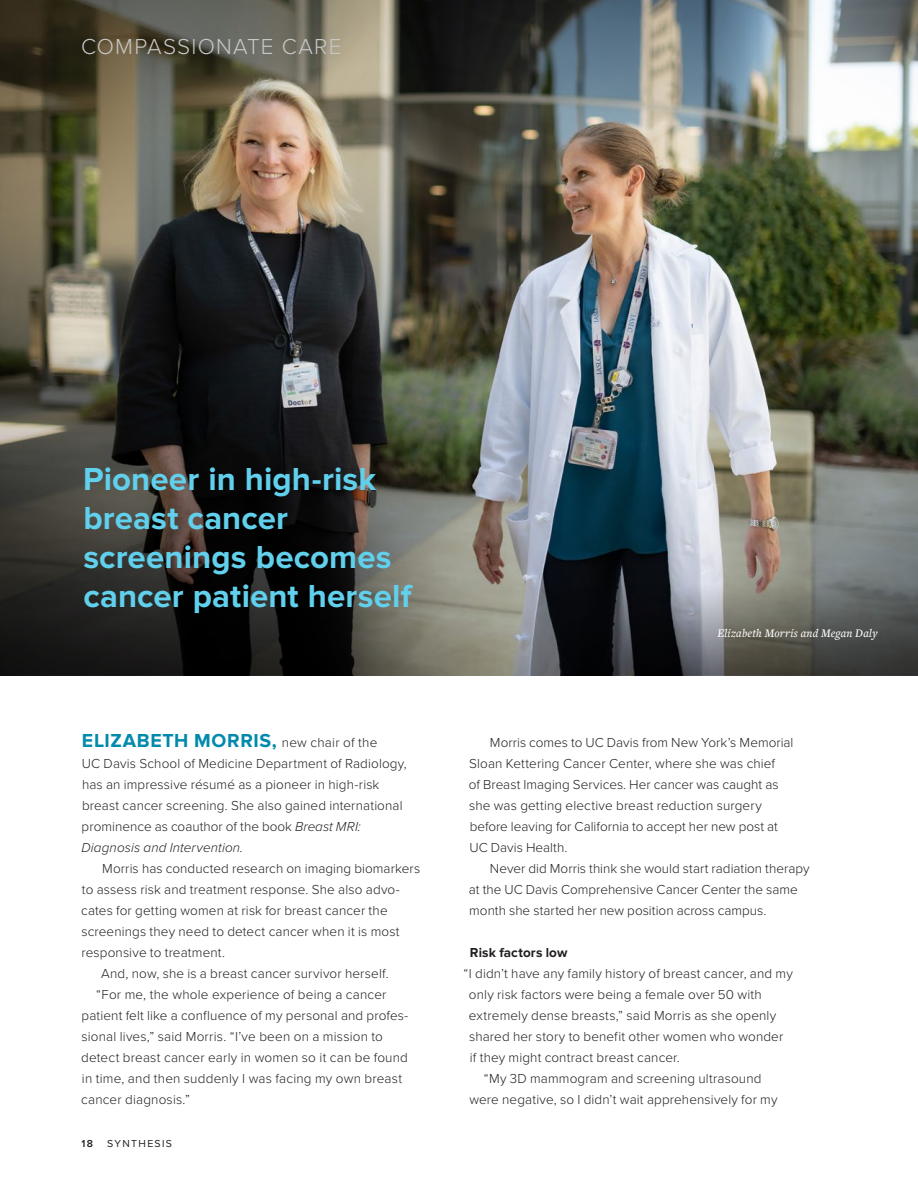
<style>
.page{position:relative;width:918px;height:1188px;background:#fff}
.page>*{position:absolute;margin:0;border:0;box-sizing:border-box;transform-origin:0 0}
.Head_24_copy{font:700 33px/39px "Proxima Nova";letter-spacing:.005em;color:#61d0ec}
.Section_Header{font:300 22.5px "Proxima Nova";letter-spacing:.055em;color:#c7c7c6}
.Body_Text_9_ProxNova{font:700 19.5px "Proxima Nova";letter-spacing:.035em;color:#008aac}
.Body_Text_9_ProxNova-2{font:300 13.5px/21px "Proxima Nova";letter-spacing:.01em;color:#231f20}
.subhead-articles{font:700 13.5px "Proxima Nova";letter-spacing:.01em;color:#231f20}
.Caption_Photo_names{font:italic 500 12px "Freight Text Pro";letter-spacing:.02em;color:#fff}
.t1{font:10.5px "Proxima Nova";letter-spacing:.125em;color:#231f20}
.t2{font:600 10.5px "Proxima Nova";color:#231f20}
.s1{font-weight:300;font-size:13.5px;color:#231f20}
.s2{font-style:italic}
</style>
<div class="page">
<img style="left:0;top:0;width:918px;height:584px">
<svg style="left:0;top:349px;width:534px;height:326px;background:#3f3f3a"></svg>
<svg style="left:527px;top:584px;width:391px;height:91px;background:#4a4c4c"></svg>
<p class="Section_Header" style="left:81px;top:30px;width:262px">COMPASSIONATE CARE</p>
<p class="Head_24_copy" style="left:83px;top:460px;width:330px">Pioneer in high-risk breast cancer screenings becomes cancer patient herself</p>
<p class="Body_Text_9_ProxNova" style="left:82px;top:729px;width:297px">ELIZABETH MORRIS, <span class="s1">new chair of the</span></p>
<p class="Body_Text_9_ProxNova-2" style="left:81px;top:752px;width:327px">UC Davis School of Medicine Department of Radiology, has an impressive résumé as a pioneer in high-risk breast cancer screening. She also gained international prominence as coauthor of the book <span class="s2">Breast MRI:<br>Diagnosis and Intervention.</span></p>
<p class="Body_Text_9_ProxNova-2" style="left:81px;top:857px;width:341px;text-indent:21px">Morris has conducted research on imaging biomarkers to assess risk and treatment response. She also advo&shy;cates for getting women at risk for breast cancer the screenings they need to detect cancer when it is most responsive to treatment.</p>
<p class="Body_Text_9_ProxNova-2" style="left:101px;top:962px;width:289px">And, now, she is a breast cancer survivor herself.</p>
<p class="Body_Text_9_ProxNova-2" style="left:81px;top:983px;width:329px;text-indent:15px">“For me, the whole experience of being a cancer patient felt like a confluence of my personal and profes&shy;sional lives,” said Morris. “I’ve been on a mission to detect breast cancer early in women so it can be found in time, and then suddenly I was facing my own breast cancer diagnosis.”</p>
<p class="t2" style="left:81px;top:1137px;width:13px">18</p>
<p class="t1" style="left:107px;top:1135px;width:66px">SYNTHESIS</p>
<p class="Caption_Photo_names" style="left:717px;top:626px;width:162px">Elizabeth Morris and Megan Daly</p>
<p class="Body_Text_9_ProxNova-2" style="left:469px;top:731px;width:326px;text-indent:21px">Morris comes to UC Davis from New York’s Memorial Sloan Kettering Cancer Center, where she was chief<br>of Breast Imaging Services. Her cancer was caught as she was getting elective breast reduction surgery before leaving for California to accept her new post at UC Davis Health.</p>
<p class="Body_Text_9_ProxNova-2" style="left:469px;top:857px;width:342px;text-indent:21px">Never did Morris think she would start radiation therapy at the UC Davis Comprehensive Cancer Center the same month she started her new position across campus.</p>
<p class="subhead-articles" style="left:470px;top:945px;width:99px">Risk factors low</p>
<p class="Body_Text_9_ProxNova-2" style="left:469px;top:962px;width:325px;text-indent:-5px">“I didn’t have any family history of breast cancer, and my only risk factors were being a female over 50 with extremely dense breasts,” said Morris as she openly shared her story to benefit other women who wonder if they might contract breast cancer.</p>
<p class="Body_Text_9_ProxNova-2" style="left:469px;top:1067px;width:310px;text-align:center">“My 3D mammogram and screening ultrasound were negative, so I didn’t wait apprehensively for my</p>
</div>
